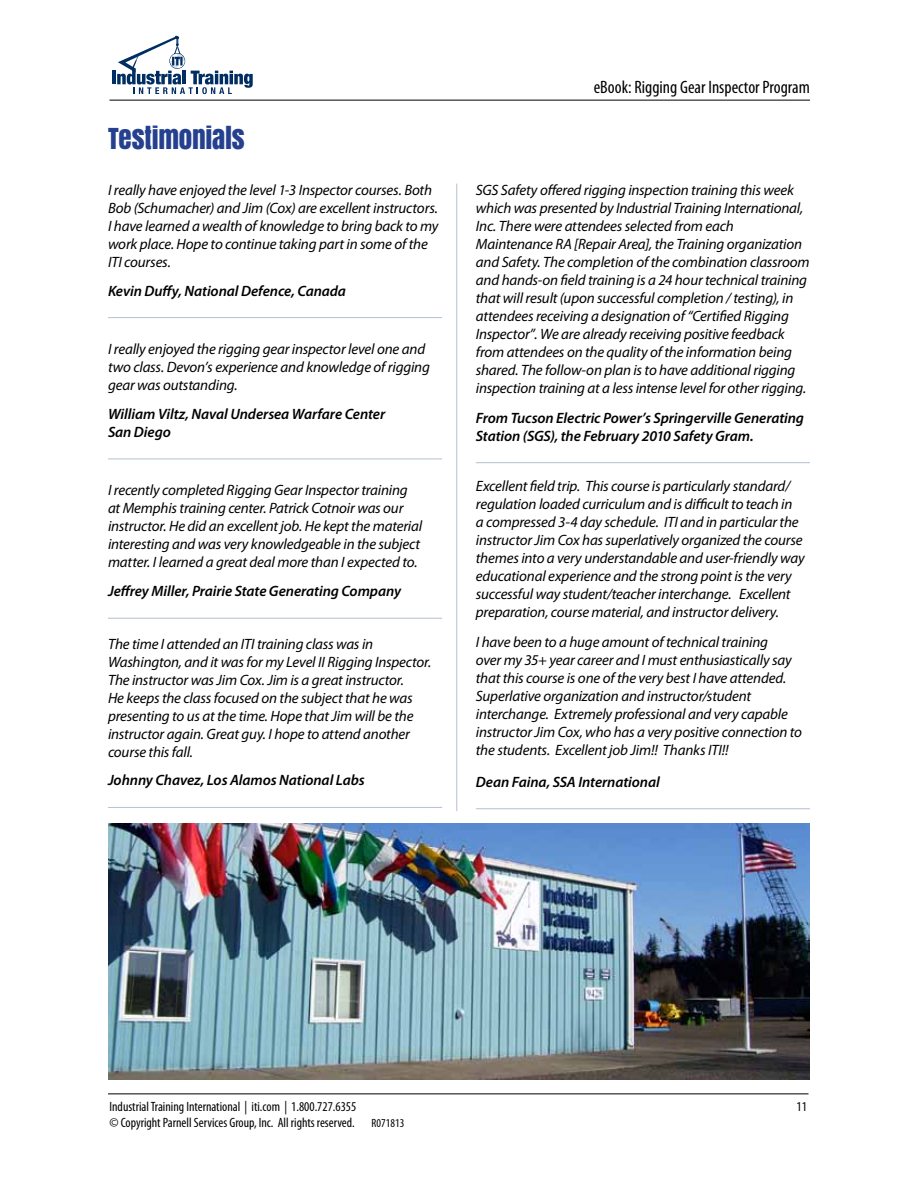
<style>
.page{position:relative;width:918px;height:1188px;background:#fff}
.page>*{position:absolute;margin:0;border:0;box-sizing:border-box;transform-origin:0 0}
.t1{font:27px "Anton";letter-spacing:-.01em;color:#25408f}
.t2{font:condensed 18px "Myriad Pro";color:#000}
.t3{font:italic 15px/18px "Myriad Pro";letter-spacing:-.01em;color:#000}
.t4{font:italic 600 15px/18px "Myriad Pro";letter-spacing:-.005em;color:#000}
.t5{font:condensed 13.5px "Myriad Pro";color:#000}
.t6{font:condensed 12px "Myriad Pro";color:#000}
</style>
<div class="page">
<hr style="left:110px;top:100px;width:700px;height:1px;background:#000">
<hr style="left:108px;top:1094px;width:700px;height:1px;background:#000">
<hr style="left:112px;top:71px;width:4px;height:13px;background:#002d62">
<svg style="left:117px;top:36px;width:136px;height:58px"></svg>
<img style="left:108px;top:824px;width:702px;height:256px">
<hr style="left:108px;top:317px;width:334px;height:1px;background:#b3c0d0">
<hr style="left:108px;top:459px;width:334px;height:1px;background:#b3c0d0">
<hr style="left:108px;top:618px;width:334px;height:1px;background:#b3c0d0">
<hr style="left:108px;top:807px;width:334px;height:1px;background:#b3c0d0">
<hr style="left:476px;top:462px;width:334px;height:1px;background:#b3c0d0">
<hr style="left:476px;top:808px;width:334px;height:1px;background:#b3c0d0">
<hr style="left:456px;top:184px;width:1px;height:627px;background:#b3c0d0">
<h1 class="t1" style="left:108px;top:119px;width:138px">TESTIMONIALS</h1>
<p class="t3" style="left:108px;top:181px;width:332px">I really have enjoyed the level 1-3 Inspector courses. Both Bob (Schumacher) and Jim (Cox) are excellent instructors.<br>I have learned a wealth of knowledge to bring back to my work place. Hope to continue taking part in some of the ITI courses.</p>
<p class="t4" style="left:108px;top:281px;width:240px">Kevin Duffy, National Defence, Canada</p>
<p class="t3" style="left:108px;top:340px;width:323px">I really enjoyed the rigging gear inspector level one and two class. Devon’s experience and knowledge of rigging gear was outstanding.</p>
<p class="t4" style="left:108px;top:405px;width:279px">William Viltz, Naval Undersea Warfare Center<br>San Diego</p>
<p class="t3" style="left:108px;top:481px;width:316px">I recently completed Rigging Gear Inspector training at Memphis training center. Patrick Cotnoir was our instructor. He did an excellent job. He kept the material interesting and was very knowledgeable in the subject matter. I learned a great deal more than I expected to.</p>
<p class="t4" style="left:108px;top:582px;width:295px">Jeffrey Miller, Prairie State Generating Company</p>
<p class="t3" style="left:108px;top:634px;width:325px">The time I attended an ITI training class was in Washington, and it was for my Level II Rigging Inspector.<br>The instructor was Jim Cox. Jim is a great instructor.<br>He keeps the class focused on the subject that he was presenting to us at the time. Hope that Jim will be the instructor again. Great guy. I hope to attend another course this fall.</p>
<p class="t4" style="left:108px;top:771px;width:258px">Johnny Chavez, Los Alamos National Labs</p>
<p class="t2" style="left:594px;top:76px;width:218px">eBook: Rigging Gear Inspector Program</p>
<p class="t3" style="left:476px;top:181px;width:335px">SGS Safety offered rigging inspection training this week which was presented by Industrial Training International, Inc. There were attendees selected from each Maintenance RA [Repair Area], the Training organization and Safety. The completion of the combination classroom and hands-on field training is a 24 hour technical training that will result (upon successful completion / testing), in attendees receiving a designation of “Certified Rigging Inspector”. We are already receiving positive feedback from attendees on the quality of the information being shared. The follow-on plan is to have additional rigging inspection training at a less intense level for other rigging.</p>
<p class="t4" style="left:476px;top:408px;width:330px">From Tucson Electric Power’s Springerville Generating<br>Station (SGS), the February 2010 Safety Gram.</p>
<p class="t3" style="left:476px;top:477px;width:330px">Excellent field trip. This course is particularly standard/ regulation loaded curriculum and is difficult to teach in<br>a compressed 3-4 day schedule. ITI and in particular the instructor Jim Cox has superlatively organized the course themes into a very understandable and user-friendly way educational experience and the strong point is the very successful way student/teacher interchange. Excellent preparation, course material, and instructor delivery.</p>
<p class="t3" style="left:476px;top:633px;width:328px">I have been to a huge amount of technical training<br>over my 35+ year career and I must enthusiastically say that this course is one of the very best I have attended.<br>Superlative organization and instructor/student interchange. Extremely professional and very capable instructor Jim Cox, who has a very positive connection to the students. Excellent job Jim!! Thanks ITI!!</p>
<p class="t4" style="left:476px;top:772px;width:185px">Dean Faina, SSA International</p>
<p class="t5" style="left:110px;top:1099px;width:248px">Industrial Training International | iti.com | 1.800.727.6355</p>
<p class="t5" style="left:797px;top:1099px;width:12px">11</p>
<p class="t5" style="left:110px;top:1115px;width:247px">© Copyright Parnell Services Group, Inc. All rights reserved.</p>
<p class="t6" style="left:372px;top:1116px;width:34px">R071813</p>
</div>
